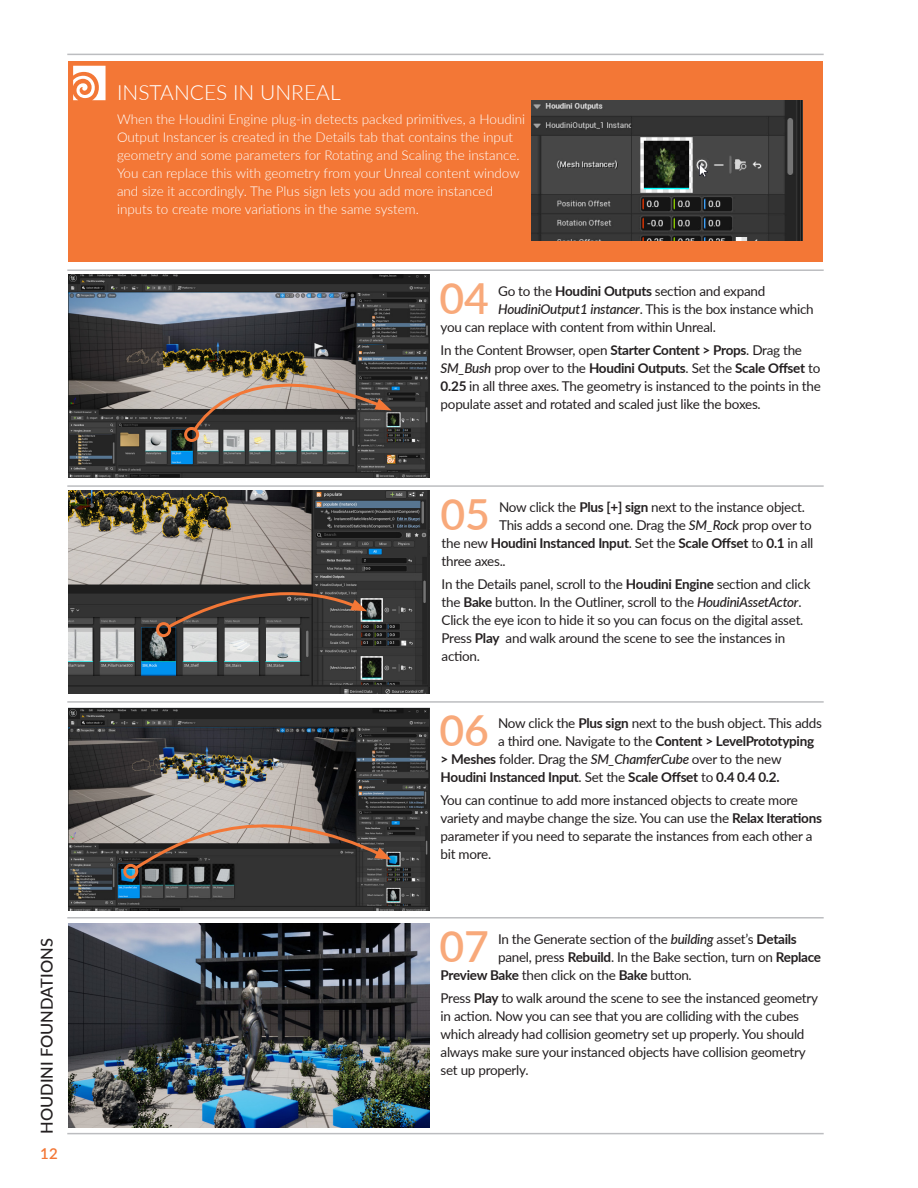
<style>
.page{position:relative;width:918px;height:1188px;background:#fff}
.page>*{position:absolute;margin:0;border:0;box-sizing:border-box;transform-origin:0 0}
.Numbered_Steps{font:600 42.75px "Lato";color:#f8a97a}
.tip_title{font:300 21px "Lato";color:#fff}
.t1{font:500 16.5px "Lato";color:#231f20}
.t2{font:600 15px "Lato";color:#f37736}
.Numbered_Step_Paragr{font:13.5px/18px "Lato";letter-spacing:-.02em;color:#231f20}
.Numbered_Steps-2{font:13.5px "Lato";letter-spacing:-.02em;color:#231f20}
.tip_body{font:300 13.5px/18px "Lato";color:#fff}
.Numbered_Steps-3{font:700 13.5px "Lato";letter-spacing:-.02em;color:#231f20}
.s1{font-weight:700}
.s2{font-weight:500;font-style:italic}
.s3{font-weight:400}
</style>
<div class="page">
<hr style="left:67px;top:1133px;width:757px;height:1px;background:#bcbdc0">
<hr style="left:67px;top:917px;width:757px;height:2px;background:#bcbdc0">
<hr style="left:67px;top:701px;width:757px;height:2px;background:#bcbdc0">
<hr style="left:67px;top:485px;width:757px;height:2px;background:#bcbdc0">
<hr style="left:67px;top:269px;width:757px;height:2px;background:#bcbdc0">
<hr style="left:67px;top:54px;width:757px;height:1px;background:#bcbdc0">
<img style="left:68px;top:490px;width:362px;height:204px">
<img style="left:68px;top:708px;width:362px;height:203px">
<img style="left:68px;top:924px;width:362px;height:203px">
<img style="left:68px;top:274px;width:362px;height:204px">
<div style="left:68px;top:61px;width:755px;height:201px;background:#f37736"></div>
<svg style="left:73px;top:66px;width:33px;height:34px"></svg>
<img style="left:532px;top:100px;width:270px;height:140px">
<div style="left:184px;top:427px;width:15px;height:15px;border:3px solid #f37736;border-radius:50%"></div>
<svg style="left:191px;top:372px;width:201px;height:62px;background:#827770"></svg>
<div style="left:156px;top:622px;width:15px;height:15px;border:3px solid #f37736;border-radius:50%"></div>
<svg style="left:165px;top:586px;width:202px;height:45px;background:#483f3a"></svg>
<div style="left:123px;top:864px;width:15px;height:15px;border:3px solid #f37736;border-radius:50%"></div>
<svg style="left:132px;top:803px;width:260px;height:69px;background:#746c67"></svg>
<p class="t1" style="left:35px;top:1134px;width:197px;rotate:-90deg">HOUDINI FOUNDATIONS</p>
<p class="t2" style="left:40px;top:1143px;width:19px">12</p>
<p class="tip_title" style="left:117px;top:78px;width:225px">INSTANCES IN UNREAL</p>
<p class="tip_body" style="left:117px;top:110px;width:410px">When the Houdini Engine plug-in detects packed primitives, a Houdini Output Instancer is created in the Details tab that contains the input geometry and some parameters for Rotating and Scaling the instance.<br>You can replace this with geometry from your Unreal content window and size it accordingly. The Plus sign lets you add more instanced inputs to create more variations in the same system.</p>
<p class="Numbered_Steps" style="left:439px;top:267px;width:51px">04</p>
<p class="Numbered_Steps-2" style="left:498px;top:281px;width:269px">Go to the <span class="s1">Houdini Outputs</span> section and expand</p>
<p class="Numbered_Steps-2" style="left:498px;top:299px;width:317px"><span class="s2">HoudiniOutput1 instancer</span>. This is the box instance which</p>
<p class="Numbered_Steps-2" style="left:441px;top:317px;width:277px">you can replace with content from within Unreal.</p>
<p class="Numbered_Step_Paragr" style="left:441px;top:341px;width:382px">In the Content Browser, open <span class="s1">Starter Content &gt; Props</span>. Drag the <span class="s2">SM_Bush</span> prop over to the <span class="s1">Houdini Outputs</span>. Set the <span class="s1">Scale Offset</span> to <span class="s1">0.25</span> in all three axes. The geometry is instanced to the points in the populate asset and rotated and scaled just like the boxes.</p>
<p class="Numbered_Steps" style="left:440px;top:483px;width:51px">05</p>
<p class="Numbered_Steps-2" style="left:499px;top:497px;width:307px">Now click the <span class="s1">Plus [+] sign</span> next to the instance object.</p>
<p class="Numbered_Steps-2" style="left:499px;top:515px;width:314px">This adds a second one. Drag the <span class="s2">SM_Rock</span> prop over to</p>
<p class="Numbered_Steps-3" style="left:442px;top:533px;width:373px"><span class="s3">the new</span> Houdini Instanced Input<span class="s3">. Set the</span> Scale Offset <span class="s3">to</span> 0.1 <span class="s3">in all</span></p>
<p class="Numbered_Steps-2" style="left:442px;top:551px;width:66px">three axes..</p>
<p class="Numbered_Step_Paragr" style="left:442px;top:574px;width:370px">In the Details panel, scroll to the <span class="s1">Houdini Engine</span> section and click the <span class="s1">Bake</span> button. In the Outliner, scroll to the <span class="s2">HoudiniAssetActor</span>.<br>Click the eye icon to hide it so you can focus on the digital asset.<br>Press <span class="s1">Play</span> and walk around the scene to see the instances in action.</p>
<p class="Numbered_Steps" style="left:439px;top:699px;width:51px">06</p>
<p class="Numbered_Steps-2" style="left:498px;top:713px;width:325px">Now click the <span class="s1">Plus sign</span> next to the bush object. This adds</p>
<p class="Numbered_Steps-3" style="left:498px;top:731px;width:318px"><span class="s3">a third one. Navigate to the</span> Content &gt; LevelPrototyping</p>
<p class="Numbered_Steps-2" style="left:441px;top:749px;width:343px"><span class="s1">&gt; Meshes</span> folder. Drag the <span class="s2">SM_ChamferCube</span> over to the new</p>
<p class="Numbered_Steps-3" style="left:441px;top:767px;width:341px">Houdini Instanced Input<span class="s3">. Set the</span> Scale Offset <span class="s3">to</span> 0.4 0.4 0.2.</p>
<p class="Numbered_Step_Paragr" style="left:441px;top:791px;width:383px">You can continue to add more instanced objects to create more variety and maybe change the size. You can use the <span class="s1">Relax Iterations </span>parameter if you need to separate the instances from each other a bit more.</p>
<p class="Numbered_Steps" style="left:439px;top:915px;width:51px">07</p>
<p class="Numbered_Steps-2" style="left:498px;top:929px;width:300px">In the Generate section of the <span class="s2">building</span> asset’s <span class="s1">Details</span></p>
<p class="Numbered_Steps-2" style="left:498px;top:947px;width:325px">panel, press <span class="s1">Rebuild</span>. In the Bake section, turn on <span class="s1">Replace</span></p>
<p class="Numbered_Steps-2" style="left:441px;top:965px;width:253px"><span class="s1">Preview Bake</span> then click on the <span class="s1">Bake</span> button.</p>
<p class="Numbered_Step_Paragr" style="left:441px;top:989px;width:379px">Press <span class="s1">Play</span> to walk around the scene to see the instanced geometry in action. Now you can see that you are colliding with the cubes which already had collision geometry set up properly. You should always make sure your instanced objects have collision geometry set up properly.</p>
</div>
